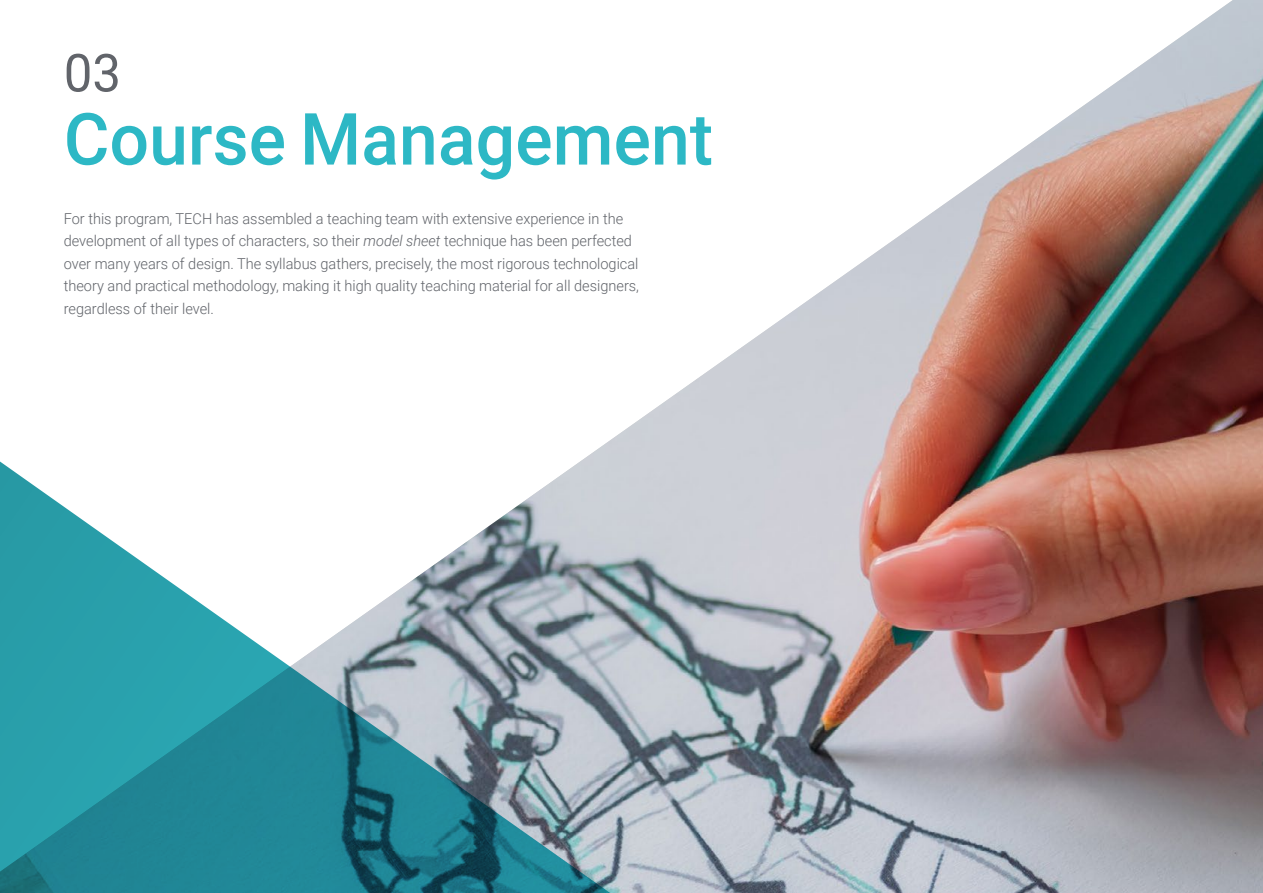
<style>
.page{position:relative;width:1263px;height:893px;background:#fff}
.page>*{position:absolute;margin:0;border:0;box-sizing:border-box;transform-origin:0 0}
.t1{font:500 72px "Roboto";color:#2db8c5}
.t2{font:52.5px "Roboto";color:#61646a}
.t3{font:300 15px/22.5px "Roboto";color:#61646a}
.s1{font-style:italic}
</style>
<div class="page">
<img style="left:602px;top:0;width:661px;height:893px">
<svg style="left:0;top:446px;width:640px;height:447px"></svg>
<h2 class="t2" style="left:64px;top:36px;width:59px">03</h2>
<h1 class="t1" style="left:64px;top:89px;width:651px">Course Management</h1>
<p class="t3" style="left:64px;top:207px;width:577px">For this program, TECH has assembled a teaching team with extensive experience in the development of all types of characters, so their <span class="s1">model sheet</span> technique has been perfected over many years of design. The syllabus gathers, precisely, the most rigorous technological theory and practical methodology, making it high quality teaching material for all designers, regardless of their level.</p>
</div>
